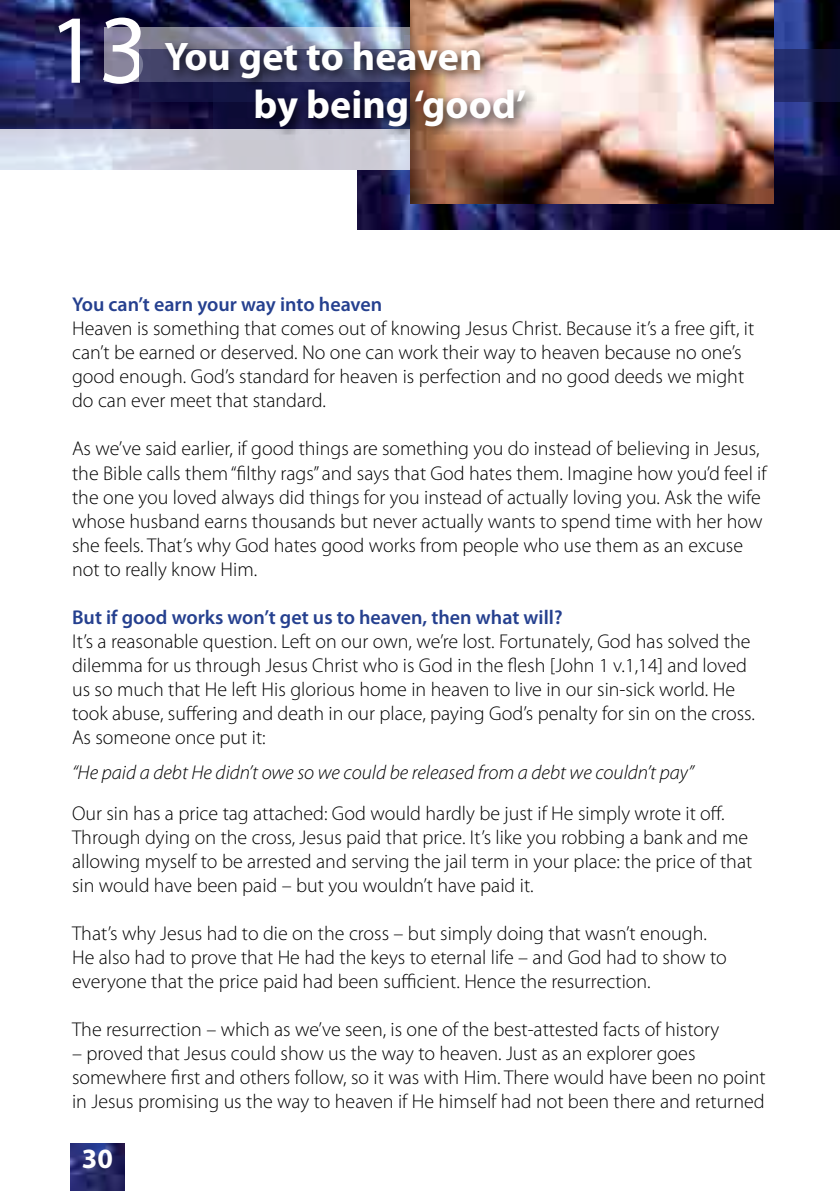
<style>
.page{position:relative;width:840px;height:1191px;background:#fff}
.page>*{position:absolute;margin:0;border:0;box-sizing:border-box;transform-origin:0 0}
.t1{font:98.6px "Myriad Pro";color:#fff}
.t2{font:700 40px/48px "Myriad Pro";color:#fff}
.t3{font:700 28px "Myriad Pro";color:#fff}
.t4{font:300 20px/24px "Myriad Pro";color:#000}
.t5{font:600 20px "Myriad Pro";color:#25408f}
.t6{font:italic 300 20px "Myriad Pro";color:#000}
</style>
<div class="page">
<img style="left:0;top:0;width:839px;height:230px">
<svg style="left:104px;top:27px;width:306px;height:55px;fill:#89869e"></svg>
<svg style="left:0;top:129px;width:410px;height:41px"></svg>
<svg style="left:139px;top:50px;width:700px;height:52px"></svg>
<div style="left:0;top:170px;width:356px;height:85px;background:#fff"></div>
<img style="left:410px;top:0;width:362px;height:203px">
<div style="left:157px;top:34px;width:379px;height:106px;background:#000;opacity:.75"></div>
<img style="left:71px;top:1143px;width:54px;height:48px">
<h1 class="t1" style="left:48px;top:-11px;width:103px">13</h1>
<h2 class="t2" style="left:253px;top:31px;width:274px;text-indent:-89px">You get to heaven by being ‘good’</h2>
<p class="t5" style="left:72px;top:292px;width:311px">You can’t earn your way into heaven</p>
<p class="t4" style="left:72px;top:316px;width:683px">Heaven is something that comes out of knowing Jesus Christ. Because it’s a free gift, it can’t be earned or deserved. No one can work their way to heaven because no one’s good enough. God’s standard for heaven is perfection and no good deeds we might do can ever meet that standard.</p>
<p class="t4" style="left:72px;top:436px;width:695px">As we’ve said earlier, if good things are something you do instead of believing in Jesus, the Bible calls them “filthy rags” and says that God hates them. Imagine how you’d feel if the one you loved always did things for you instead of actually loving you. Ask the wife whose husband earns thousands but never actually wants to spend time with her how she feels. That’s why God hates good works from people who use them as an excuse not to really know Him.</p>
<p class="t5" style="left:72px;top:604px;width:491px">But if good works won’t get us to heaven, then what will?</p>
<p class="t4" style="left:72px;top:628px;width:684px">It’s a reasonable question. Left on our own, we’re lost. Fortunately, God has solved the dilemma for us through Jesus Christ who is God in the flesh [John 1 v.1,14] and loved us so much that He left His glorious home in heaven to live in our sin-sick world. He took abuse, suffering and death in our place, paying God’s penalty for sin on the cross.<br>As someone once put it:</p>
<p class="t6" style="left:72px;top:760px;width:623px">“He paid a debt He didn’t owe so we could be released from a debt we couldn’t pay”</p>
<p class="t4" style="left:72px;top:801px;width:681px">Our sin has a price tag attached: God would hardly be just if He simply wrote it off.<br>Through dying on the cross, Jesus paid that price. It’s like you robbing a bank and me allowing myself to be arrested and serving the jail term in your place: the price of that sin would have been paid – but you wouldn’t have paid it.</p>
<p class="t4" style="left:72px;top:921px;width:655px">That’s why Jesus had to die on the cross – but simply doing that wasn’t enough.<br>He also had to prove that He had the keys to eternal life – and God had to show to everyone that the price paid had been sufficient. Hence the resurrection.</p>
<p class="t4" style="left:72px;top:1017px;width:648px">The resurrection – which as we’ve seen, is one of the best-attested facts of history</p>
<p class="t4" style="left:72px;top:1041px;width:694px">– proved that Jesus could show us the way to heaven. Just as an explorer goes somewhere first and others follow, so it was with Him. There would have been no point in Jesus promising us the way to heaven if He himself had not been there and returned</p>
<h3 class="t3" style="left:82px;top:1139px;width:33px">30</h3>
</div>
